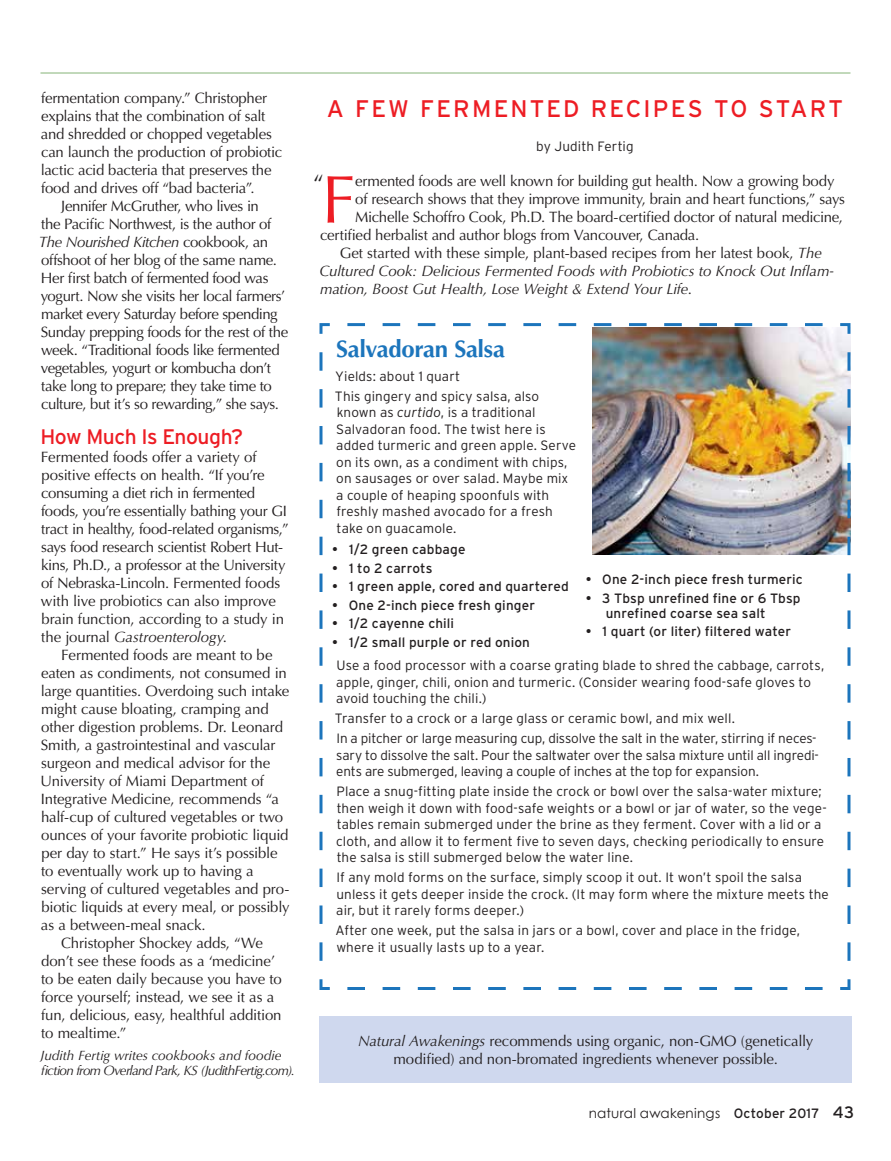
<style>
.page{position:relative;width:891px;height:1161px;background:#fff}
.page>*{position:absolute;margin:0;border:0;box-sizing:border-box;transform-origin:0 0}
.t1{font:67.5px "Optima LT Std";color:#ed1d24}
.t2{font:24px "Interstate";letter-spacing:.09em;color:#ed1d24}
.t3{font:700 24px "Optima LT Std";letter-spacing:-.02em;color:#1c75bc}
.t4{font:23.7px "Optima LT Std";color:#231f20}
.t5{font:21px "Interstate";letter-spacing:-.02em;color:#ed1d24}
.t6{font:15px/18px "Optima LT Std";letter-spacing:-.015em;color:#231f20}
.t7{font:italic 15px "Optima LT Std";letter-spacing:-.01em;color:#231f20}
.t8{font:300 13.5px/16.5px "Interstate";letter-spacing:.005em;color:#231f20}
.t9{font:13.5px/15px "Interstate";letter-spacing:.01em;color:#231f20}
.t10{font:italic 13.5px/15px "Optima LT Std";letter-spacing:-.03em;color:#231f20}
.t11{font:13.5px "Century Gothic";letter-spacing:.015em;color:#231f20}
.s1{font-style:normal}
.s2{font-style:italic}
.s3{font-family:"Interstate"}
.s4{font-family:"Interstate";font-size:16.5px}
</style>
<div class="page">
<hr style="left:40px;top:72px;width:810px;height:2px;background:#adcda4">
<svg style="left:319px;top:323px;width:532px;height:667px"></svg>
<div style="left:320px;top:1016px;width:532px;height:67px;background:#cfd8ee"></div>
<p class="t6" style="left:41px;top:89px;width:227px">fermentation company.” Christopher</p>
<p class="t6" style="left:41px;top:107px;width:226px">explains that the combination of salt</p>
<p class="t6" style="left:41px;top:125px;width:233px">and shredded or chopped vegetables</p>
<p class="t6" style="left:41px;top:143px;width:243px">can launch the production of probiotic</p>
<p class="t6" style="left:41px;top:161px;width:232px">lactic acid bacteria that preserves the</p>
<p class="t6" style="left:41px;top:179px;width:215px">food and drives off “bad bacteria”.</p>
<p class="t6" style="left:61px;top:197px;width:199px">Jennifer McGruther, who lives in</p>
<p class="t6" style="left:41px;top:215px;width:232px">the Pacific Northwest, is the author of</p>
<p class="t7" style="left:39px;top:233px;width:231px">The Nourished Kitchen <span class="s1">cookbook, an</span></p>
<p class="t6" style="left:41px;top:251px;width:237px">offshoot of her blog of the same name.</p>
<p class="t6" style="left:41px;top:269px;width:229px">Her first batch of fermented food was</p>
<p class="t6" style="left:41px;top:287px;width:246px">yogurt. Now she visits her local farmers’</p>
<p class="t6" style="left:41px;top:305px;width:238px">market every Saturday before spending</p>
<p class="t6" style="left:41px;top:323px;width:249px">Sunday prepping foods for the rest of the</p>
<p class="t6" style="left:41px;top:341px;width:240px">week. “Traditional foods like fermented</p>
<p class="t6" style="left:41px;top:359px;width:232px">vegetables, yogurt or kombucha don’t</p>
<p class="t6" style="left:41px;top:377px;width:232px">take long to prepare; they take time to</p>
<p class="t6" style="left:41px;top:395px;width:240px">culture, but it’s so rewarding,” she says.</p>
<h3 class="t5" style="left:40px;top:425px;width:204px">How Much Is Enough?</h3>
<p class="t6" style="left:41px;top:448px;width:249px">Fermented foods offer a variety of positive effects on health. “If you’re consuming a diet rich in fermented foods, you’re essentially bathing your GI tract in healthy, food-related organisms,” says food research scientist Robert Hut&shy;kins, Ph.D., a professor at the University of Nebraska-Lincoln. Fermented foods with live probiotics can also improve brain function, according to a study in the journal <span class="s2">Gastroenterology</span>.</p>
<p class="t6" style="left:61px;top:646px;width:213px">Fermented foods are meant to be</p>
<p class="t6" style="left:41px;top:664px;width:247px">eaten as condiments, not consumed in</p>
<p class="t6" style="left:41px;top:682px;width:250px">large quantities. Overdoing such intake</p>
<p class="t6" style="left:41px;top:700px;width:229px">might cause bloating, cramping and</p>
<p class="t6" style="left:41px;top:718px;width:243px">other digestion problems. Dr. Leonard</p>
<p class="t6" style="left:41px;top:736px;width:236px">Smith, a gastrointestinal and vascular</p>
<p class="t6" style="left:41px;top:754px;width:231px">surgeon and medical advisor for the</p>
<p class="t6" style="left:41px;top:772px;width:225px">University of Miami Department of</p>
<p class="t6" style="left:41px;top:790px;width:240px">Integrative Medicine, recommends “a</p>
<p class="t6" style="left:41px;top:808px;width:244px">half-cup of cultured vegetables or two</p>
<p class="t6" style="left:41px;top:826px;width:249px">ounces of your favorite probiotic liquid</p>
<p class="t6" style="left:41px;top:844px;width:238px">per day to start.” He says it’s possible</p>
<p class="t6" style="left:41px;top:862px;width:214px">to eventually work up to having a</p>
<p class="t6" style="left:41px;top:880px;width:250px">serving of cultured vegetables and pro-</p>
<p class="t6" style="left:41px;top:898px;width:250px">biotic liquids at every meal, or possibly</p>
<p class="t6" style="left:41px;top:916px;width:166px">as a between-meal snack.</p>
<p class="t6" style="left:61px;top:934px;width:204px">Christopher Shockey adds, “We</p>
<p class="t6" style="left:41px;top:952px;width:236px">don’t see these foods as a ‘medicine’</p>
<p class="t6" style="left:41px;top:970px;width:242px">to be eaten daily because you have to</p>
<p class="t6" style="left:41px;top:988px;width:235px">force yourself; instead, we see it as a</p>
<p class="t6" style="left:41px;top:1006px;width:242px">fun, delicious, easy, healthful addition</p>
<p class="t6" style="left:41px;top:1024px;width:87px">to mealtime.”</p>
<p class="t10" style="left:41px;top:1048px;width:256px">Judith Fertig writes cookbooks and foodie fiction from Overland Park, KS (JudithFertig.com).</p>
<h2 class="t2" style="left:327px;top:95px;width:518px">A FEW FERMENTED RECIPES TO START</h2>
<p class="t8" style="left:536px;top:138px;width:99px">by Judith Fertig</p>
<h3 class="t4" style="left:313px;top:169px;width:12px">“</h3>
<h1 class="t1" style="left:321px;top:160px;width:35px">F</h1>
<p class="t6" style="left:355px;top:173px;width:481px">ermented foods are well known for building gut health. Now a growing body</p>
<p class="t6" style="left:355px;top:191px;width:491px">of research shows that they improve immunity, brain and heart functions,” says</p>
<p class="t6" style="left:355px;top:209px;width:490px">Michelle Schoffro Cook, Ph.D. The board-certified doctor of natural medicine,</p>
<p class="t6" style="left:320px;top:227px;width:381px">certified herbalist and author blogs from Vancouver, Canada.</p>
<p class="t6" style="left:340px;top:245px;width:484px">Get started with these simple, plant-based recipes from her latest book, <span class="s2">The</span></p>
<p class="t7" style="left:319px;top:263px;width:516px">Cultured Cook: Delicious Fermented Foods with Probiotics to Knock Out Inflam-</p>
<p class="t7" style="left:320px;top:281px;width:373px">mation, Boost Gut Health, Lose Weight &amp; Extend Your Life<span class="s1">.</span></p>
<h2 class="t3" style="left:336px;top:335px;width:171px">Salvadoran Salsa</h2>
<p class="t8" style="left:335px;top:366px;width:206px;line-height:20px">Yields: about 1 quart<br>This gingery and spicy salsa, also</p>
<p class="t8" style="left:336px;top:404px;width:241px">known as <span class="s2">curtido</span>, is a traditional Salvadoran food. The twist here is added turmeric and green apple. Serve on its own, as a condiment with chips, on sausages or over salad. Maybe mix a couple of heaping spoonfuls with freshly mashed avocado for a fresh take on guacamole.</p>
<p class="t9" style="left:332px;top:542px;width:135px">• 1/2 green cabbage</p>
<p class="t9" style="left:332px;top:561px;width:102px">• 1 to 2 carrots</p>
<p class="t9" style="left:332px;top:579px;width:238px">• 1 green apple, cored and quartered</p>
<p class="t9" style="left:332px;top:598px;width:204px">• One 2-inch piece fresh ginger</p>
<p class="t9" style="left:332px;top:616px;width:123px">• 1/2 cayenne chili</p>
<p class="t9" style="left:332px;top:635px;width:199px">• 1/2 small purple or red onion</p>
<p class="t9" style="left:586px;top:572px;width:219px">• One 2-inch piece fresh turmeric</p>
<p class="t9" style="left:606px;top:591px;width:196px;text-indent:-20px">• 3 Tbsp unrefined fine or 6 Tbsp unrefined coarse sea salt</p>
<p class="t9" style="left:586px;top:624px;width:207px">• 1 quart (or liter) filtered water</p>
<p class="t8" style="left:336px;top:657px;width:490px">Use a food processor with a coarse grating blade to shred the cabbage, carrots, apple, ginger, chili, onion and turmeric. (Consider wearing food-safe gloves to avoid touching the chili.)</p>
<p class="t8" style="left:335px;top:708px;width:483px;line-height:20px">Transfer to a crock or a large glass or ceramic bowl, and mix well.<br>In a pitcher or large measuring cup, dissolve the salt in the water, stirring if neces-</p>
<p class="t8" style="left:336px;top:747px;width:484px">sary to dissolve the salt. Pour the saltwater over the salsa mixture until all ingredi&shy;ents are submerged, leaving a couple of inches at the top for expansion.</p>
<p class="t8" style="left:336px;top:783px;width:492px">Place a snug-fitting plate inside the crock or bowl over the salsa-water mixture; then weigh it down with food-safe weights or a bowl or jar of water, so the vege&shy;tables remain submerged under the brine as they ferment. Cover with a lid or a cloth, and allow it to ferment five to seven days, checking periodically to ensure the salsa is still submerged below the water line.</p>
<p class="t8" style="left:336px;top:869px;width:494px">If any mold forms on the surface, simply scoop it out. It won’t spoil the salsa unless it gets deeper inside the crock. (It may form where the mixture meets the air, but it rarely forms deeper.)</p>
<p class="t8" style="left:335px;top:922px;width:466px">After one week, put the salsa in jars or a bowl, cover and place in the fridge, where it usually lasts up to a year.</p>
<p class="t6" style="left:358px;top:1032px;width:457px;text-align:center"><span class="s2">Natural Awakenings</span> recommends using organic, non-GMO (genetically modified) and non-bromated ingredients whenever possible.</p>
<p class="t11" style="left:589px;top:1105px;width:267px">natural awakenings <span class="s3">October 2017</span> <span class="s4">43</span></p>
</div>
